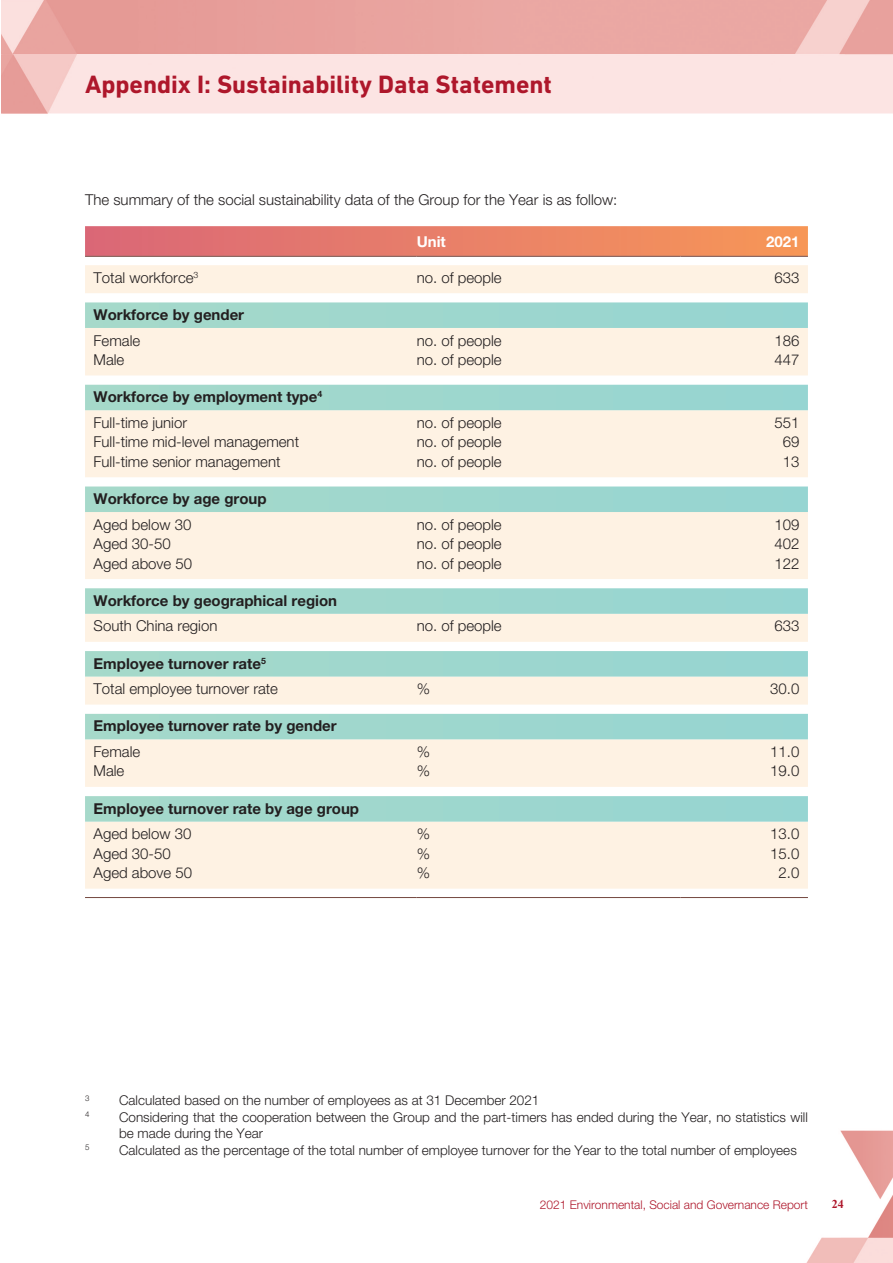
<style>
.page{position:relative;width:893px;height:1263px;background:#fff}
.page>*{position:absolute;margin:0;border:0;box-sizing:border-box;transform-origin:0 0}
.t1{font:700 25.5px "DIN Next LT Pro";color:#ae172b}
._1__內文{font:300 15px "Helvetica Neue LT Std";color:#231f20}
._1__內文-2{font:700 15px "Helvetica Neue LT Std";color:#231f20}
._1__內文-3{font:700 15px "Helvetica Neue LT Std";color:#fff}
._2__附註內文{font:300 13.5px "Helvetica Neue LT Std";color:#231f20}
.t2{font:300 12px "Helvetica Neue LT Std";color:#ae172b}
.t3{font:700 12px "Times New Roman";color:#ae172b}
._1__內文-4{font:700 8.7px "Helvetica Neue LT Std";color:#231f20}
._1__內文-5{font:300 8.7px "Helvetica Neue LT Std";color:#231f20}
._2__附註內文-2{font:300 7.8px "Helvetica Neue LT Std";color:#231f20}
</style>
<div class="page">
<img style="left:1px;top:0;width:892px;height:1263px">
<svg style="left:85px;top:226px;width:723px;height:30px;background:#e77f68"></svg>
<svg style="left:85px;top:265px;width:723px;height:624px;background:#fef3e5"></svg>
<svg style="left:85px;top:302px;width:723px;height:520px;background:#ddeade"></svg>
<hr style="left:85px;top:256px;width:332px;height:1px;background:#73473f">
<hr style="left:417px;top:256px;width:263px;height:1px;background:#73473f">
<hr style="left:680px;top:256px;width:128px;height:1px;background:#73473f">
<hr style="left:85px;top:897px;width:332px;height:1px;background:#73473f">
<hr style="left:417px;top:897px;width:263px;height:1px;background:#73473f">
<hr style="left:680px;top:897px;width:128px;height:1px;background:#73473f">
<h1 class="t1" style="left:85px;top:69px;width:468px">Appendix :I Sustainability Data Statement</h1>
<p class="_1__內文" style="left:85px;top:190px;width:534px">The summary of the social sustainability data of the Group for the Year is as follow:</p>
<p class="_1__內文-3" style="left:417px;top:232px;width:31px">Unit</p>
<p class="_1__內文-3" style="left:766px;top:232px;width:35px">2021</p>
<p class="_1__內文-5" style="left:194px;top:269px;width:6px">3</p>
<p class="_1__內文" style="left:94px;top:268px;width:102px">Total workforce</p>
<p class="_1__內文-2" style="left:94px;top:305px;width:152px">Workforce by gender</p>
<p class="_1__內文" style="left:417px;top:268px;width:87px">no. of people</p>
<p class="_1__內文" style="left:774px;top:268px;width:27px">633</p>
<p class="_1__內文" style="left:94px;top:331px;width:48px">Female</p>
<p class="_1__內文" style="left:417px;top:331px;width:87px">no. of people</p>
<p class="_1__內文" style="left:774px;top:331px;width:27px">186</p>
<p class="_1__內文" style="left:94px;top:351px;width:32px">Male</p>
<p class="_1__內文" style="left:417px;top:351px;width:87px">no. of people</p>
<p class="_1__內文" style="left:774px;top:351px;width:27px">447</p>
<p class="_1__內文-4" style="left:317px;top:389px;width:6px">4</p>
<p class="_1__內文-2" style="left:94px;top:388px;width:225px">Workforce by employment type</p>
<p class="_1__內文" style="left:94px;top:413px;width:95px">Full-time junior</p>
<p class="_1__內文" style="left:417px;top:413px;width:87px">no. of people</p>
<p class="_1__內文" style="left:774px;top:413px;width:27px">551</p>
<p class="_1__內文" style="left:94px;top:433px;width:207px">Full-time mid-level management</p>
<p class="_1__內文" style="left:417px;top:433px;width:87px">no. of people</p>
<p class="_1__內文" style="left:783px;top:433px;width:18px">69</p>
<p class="_1__內文" style="left:94px;top:452px;width:188px">Full-time senior management</p>
<p class="_1__內文-2" style="left:94px;top:489px;width:175px">Workforce by age group</p>
<p class="_1__內文" style="left:417px;top:452px;width:87px">no. of people</p>
<p class="_1__內文" style="left:783px;top:452px;width:18px">13</p>
<p class="_1__內文" style="left:94px;top:515px;width:99px">Aged below 30</p>
<p class="_1__內文" style="left:417px;top:515px;width:87px">no. of people</p>
<p class="_1__內文" style="left:774px;top:515px;width:27px">109</p>
<p class="_1__內文" style="left:94px;top:535px;width:79px">Aged 30-50</p>
<p class="_1__內文" style="left:417px;top:535px;width:87px">no. of people</p>
<p class="_1__內文" style="left:774px;top:535px;width:27px">402</p>
<p class="_1__內文" style="left:94px;top:554px;width:100px">Aged above 50</p>
<p class="_1__內文-2" style="left:94px;top:591px;width:245px">Workforce by geographical region</p>
<p class="_1__內文" style="left:417px;top:554px;width:87px">no. of people</p>
<p class="_1__內文" style="left:774px;top:554px;width:27px">122</p>
<p class="_1__內文" style="left:94px;top:617px;width:125px">South China region</p>
<p class="_1__內文" style="left:417px;top:617px;width:87px">no. of people</p>
<p class="_1__內文" style="left:774px;top:617px;width:27px">633</p>
<p class="_1__內文-4" style="left:261px;top:655px;width:6px">5</p>
<p class="_1__內文-2" style="left:94px;top:654px;width:169px">Employee turnover rate</p>
<p class="_1__內文" style="left:94px;top:680px;width:186px">Total employee turnover rate</p>
<p class="_1__內文-2" style="left:94px;top:717px;width:245px">Employee turnover rate by gender</p>
<p class="_1__內文" style="left:417px;top:680px;width:15px">%</p>
<p class="_1__內文" style="left:770px;top:680px;width:31px">30.0</p>
<p class="_1__內文" style="left:94px;top:742px;width:48px">Female</p>
<p class="_1__內文" style="left:417px;top:742px;width:15px">%</p>
<p class="_1__內文" style="left:770px;top:742px;width:31px">11.0</p>
<p class="_1__內文" style="left:94px;top:762px;width:32px">Male</p>
<p class="_1__內文-2" style="left:94px;top:799px;width:267px">Employee turnover rate by age group</p>
<p class="_1__內文" style="left:417px;top:762px;width:15px">%</p>
<p class="_1__內文" style="left:770px;top:762px;width:31px">19.0</p>
<p class="_1__內文" style="left:94px;top:825px;width:99px">Aged below 30</p>
<p class="_1__內文" style="left:417px;top:825px;width:15px">%</p>
<p class="_1__內文" style="left:770px;top:825px;width:31px">13.0</p>
<p class="_1__內文" style="left:94px;top:844px;width:79px">Aged 30-50</p>
<p class="_1__內文" style="left:417px;top:844px;width:15px">%</p>
<p class="_1__內文" style="left:770px;top:844px;width:31px">15.0</p>
<p class="_1__內文" style="left:94px;top:864px;width:100px">Aged above 50</p>
<p class="_1__內文" style="left:417px;top:864px;width:15px">%</p>
<p class="_1__內文" style="left:779px;top:864px;width:22px">2.0</p>
<p class="_2__附註內文-2" style="left:85px;top:1093px;width:6px">3</p>
<p class="_2__附註內文" style="left:119px;top:1092px;width:422px">Calculated based on the number of employees as at 31 December 2021</p>
<p class="_2__附註內文-2" style="left:85px;top:1110px;width:6px">4</p>
<p class="_2__附註內文" style="left:119px;top:1109px;width:690px">Considering that the cooperation between the Group and the part-timers has ended during the Year, no statistics will</p>
<p class="_2__附註內文" style="left:119px;top:1125px;width:146px">be made during the Year</p>
<p class="_2__附註內文-2" style="left:85px;top:1143px;width:6px">5</p>
<p class="_2__附註內文" style="left:119px;top:1142px;width:679px">Calculated as the percentage of the total number of employee turnover for the Year to the total number of employees</p>
<p class="t2" style="left:540px;top:1198px;width:270px">2021 Environmental, Social and Governance Report</p>
<p class="t3" style="left:832px;top:1196px;width:13px">24</p>
</div>
